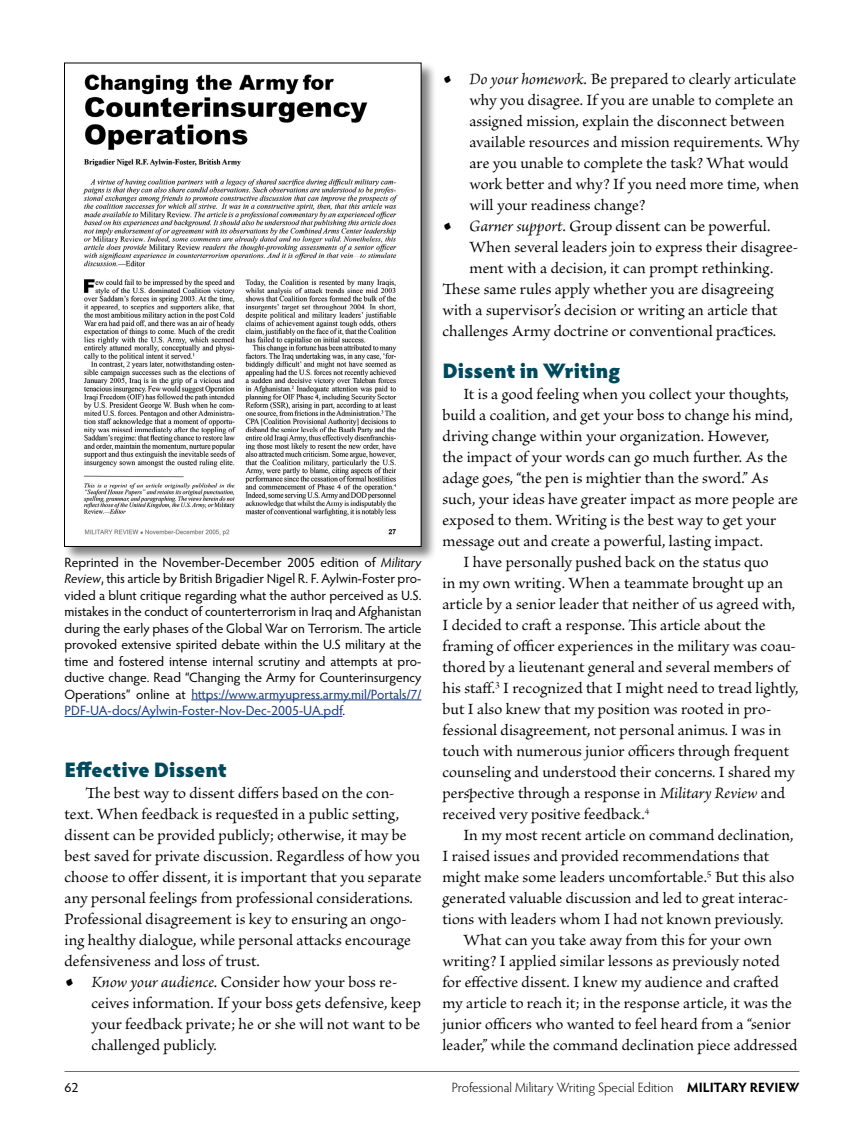
<style>
.page{position:relative;width:864px;height:1134px;background:#fff}
.page>*{position:absolute;margin:0;border:0;box-sizing:border-box;transform-origin:0 0}
.subhead__H3{font:900 21px "Hypatia Sans Pro";letter-spacing:-.005em;color:#004a5d}
.body{font:16.5px/21px "Brioso Pro";color:#000}
.body-bulleted{font:16.5px/21px "Brioso Pro";letter-spacing:.005em;color:#000}
.body-no-indent{font:16.5px/21px "Brioso Pro";letter-spacing:.005em;color:#000}
.cutline{font:13.5px/16.5px "Hypatia Sans Pro";color:#000;text-align:justify}
.t1{font:300 13.5px "Hypatia Sans Pro";color:#000}
.s1{font-style:italic}
.s2{color:#15397f}
.s3{font-size:28.8px}
.s4{font-weight:700}
</style>
<div class="page">
<hr style="left:65px;top:1071px;width:734px;height:1px;background:#58595b">
<div style="left:63px;top:62px;width:374px;height:501px;background:#000;opacity:.5"></div>
<div style="left:64px;top:63px;width:357px;height:483px;background:#fff"></div>
<img style="left:83px;top:74px;width:315px;height:462px">
<hr style="left:191px;top:700px;width:231px;height:1px;background:#15397f">
<hr style="left:64px;top:716px;width:278px;height:1px;background:#15397f">
<p class="cutline" style="left:64px;top:553px;width:359px">Reprinted in the November-December 2005 edition of <span class="s1">Military Review</span>, this article by British Brigadier Nigel R. F. Aylwin-Foster pro&shy;vided a blunt critique regarding what the author perceived as U.S. mistakes in the conduct of counterterrorism in Iraq and Afghanistan during the early phases of the Global War on Terrorism. The article provoked extensive spirited debate within the U.S military at the time and fostered intense internal scrutiny and attempts at pro&shy;ductive change. Read “Changing the Army for Counterinsurgency Operations” online at <span class="s2">https://www.armyupress.army.mil/Portals/7/ PDF-UA-docs/Aylwin-Foster-Nov-Dec-2005-UA.pdf</span>.</p>
<h2 class="subhead__H3" style="left:64px;top:754px;width:164px">Effective Dissent</h2>
<p class="body" style="left:65px;top:783px;width:358px;text-indent:21px">The best way to dissent differs based on the con&shy;text. When feedback is requested in a public setting, dissent can be provided publicly; otherwise, it may be best saved for private discussion. Regardless of how you choose to offer dissent, it is important that you separate any personal feelings from professional considerations.<br>Professional disagreement is key to ensuring an ongo&shy;ing healthy dialogue, while personal attacks encourage defensiveness and loss of trust.</p>
<p class="body-bulleted" style="left:92px;top:972px;width:331px;text-indent:-27px"><span class="s3">•</span> <span class="s1">Know your audience.</span> Consider how your boss re&shy;ceives information. If your boss gets defensive, keep your feedback private; he or she will not want to be challenged publicly.</p>
<p class="body-bulleted" style="left:470px;top:69px;width:332px;text-indent:-27px"><span class="s3">•</span> <span class="s1">Do your homework.</span> Be prepared to clearly articulate why you disagree. If you are unable to complete an assigned mission, explain the disconnect between available resources and mission requirements. Why are you unable to complete the task? What would work better and why? If you need more time, when will your readiness change?</p>
<p class="body-bulleted" style="left:470px;top:216px;width:331px;text-indent:-27px"><span class="s3">•</span> <span class="s1">Garner support.</span> Group dissent can be powerful.<br>When several leaders join to express their disagree&shy;ment with a decision, it can prompt rethinking.</p>
<p class="body-no-indent" style="left:443px;top:279px;width:337px">These same rules apply whether you are disagreeing with a supervisor’s decision or writing an article that challenges Army doctrine or conventional practices.</p>
<h2 class="subhead__H3" style="left:442px;top:355px;width:179px">Dissent in Writing</h2>
<p class="body" style="left:442px;top:384px;width:357px;text-indent:21px">It is a good feeling when you collect your thoughts, build a coalition, and get your boss to change his mind, driving change within your organization. However,<br>the impact of your words can go much further. As the adage goes, “the pen is mightier than the sword.” As such, your ideas have greater impact as more people are exposed to them. Writing is the best way to get your message out and create a powerful, lasting impact.</p>
<p class="body" style="left:442px;top:552px;width:357px;text-indent:21px">I have personally pushed back on the status quo<br>in my own writing. When a teammate brought up an article by a senior leader that neither of us agreed with, I decided to craft a response. This article about the framing of officer experiences in the military was coau&shy;thored by a lieutenant general and several members of his staff.<sup>3</sup> I recognized that I might need to tread lightly, but I also knew that my position was rooted in pro&shy;fessional disagreement, not personal animus. I was in touch with numerous junior officers through frequent counseling and understood their concerns. I shared my perspective through a response in <span class="s1">Military Review</span> and received very positive feedback.<sup>4</sup></p>
<p class="body" style="left:442px;top:825px;width:353px;text-indent:21px">In my most recent article on command declination, I raised issues and provided recommendations that might make some leaders uncomfortable.<sup>5</sup> But this also generated valuable discussion and led to great interac&shy;tions with leaders whom I had not known previously.</p>
<p class="body" style="left:442px;top:930px;width:357px;text-indent:21px">What can you take away from this for your own writing? I applied similar lessons as previously noted for effective dissent. I knew my audience and crafted my article to reach it; in the response article, it was the junior officers who wanted to feel heard from a “senior leader,” while the command declination piece addressed</p>
<p class="cutline" style="left:64px;top:1079px;width:15px">62</p>
<p class="t1" style="left:452px;top:1079px;width:349px">Professional Military Writing Special Edition <span class="s4">MILITARY REVIEW</span></p>
</div>
